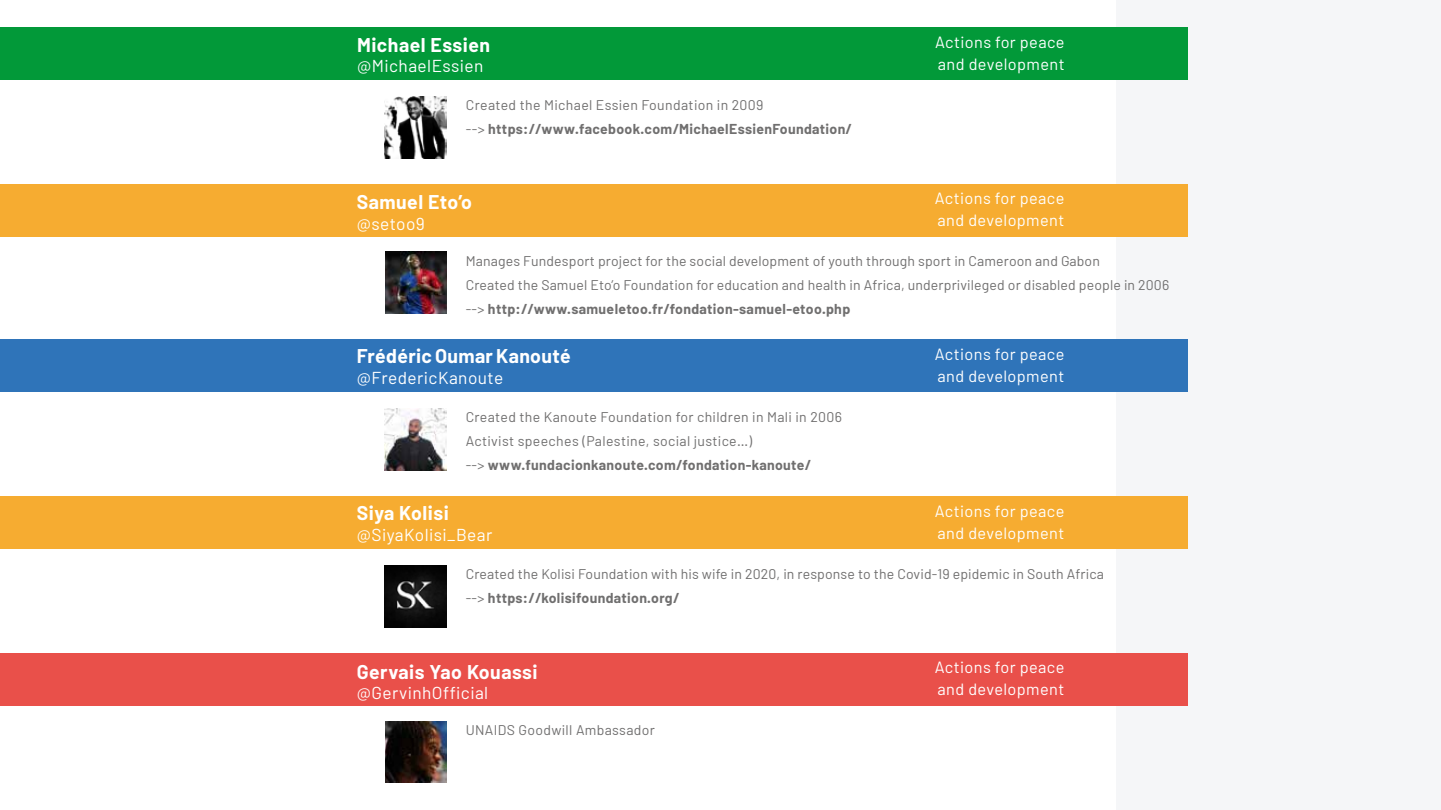
<style>
.page{position:relative;width:1441px;height:810px;background:#fff}
.page>*{position:absolute;margin:0;border:0;box-sizing:border-box;transform-origin:0 0}
.t1{font:700 19.5px "Barlow";letter-spacing:.025em;color:#fff}
.t2{font:17.25px "Barlow";letter-spacing:.025em;color:#fff}
.t3{font:16.2px/21.8px "Barlow";letter-spacing:.025em;color:#fff}
.t4{font:14.1px/23.9px "Barlow";letter-spacing:.01em;color:#706f6f}
.t5{font:700 14.1px/23.9px "Barlow";letter-spacing:.025em;color:#706f6f}
.s1{font-weight:400}
.s2{font-weight:700}
</style>
<div class="page">
<div style="left:1116px;top:0;width:324px;height:810px;background:#f5f6f8"></div>
<div style="left:0;top:185px;width:1186px;height:52px;background:#f6ac31"></div>
<div style="left:0;top:339px;width:1186px;height:53px;background:#2f74b9"></div>
<div style="left:0;top:497px;width:1186px;height:52px;background:#f6ac31"></div>
<div style="left:0;top:653px;width:1186px;height:52px;background:#e9504a"></div>
<div style="left:0;top:27px;width:1186px;height:52px;background:#029939"></div>
<img style="left:384px;top:96px;width:63px;height:63px">
<img style="left:385px;top:252px;width:62px;height:62px">
<img style="left:384px;top:408px;width:62px;height:62px">
<img style="left:384px;top:565px;width:62px;height:62px">
<img style="left:385px;top:721px;width:62px;height:62px">
<h1 class="t1" style="left:357px;top:33px;width:134px">Michael Essien</h1>
<p class="t2" style="left:357px;top:55px;width:128px">@MichaelEssien</p>
<p class="t5" style="left:466px;top:93px;width:387px"><span class="s1">Created the Michael Essien Foundation in 2009<br>--&gt;</span> https://www.facebook.com/MichaelEssienFoundation/</p>
<p class="t3" style="left:935px;top:31px;width:131px">Actions for peace and development</p>
<p class="t3" style="left:934px;top:187px;width:131px">Actions for peace and development</p>
<p class="t4" style="left:465px;top:249px;width:705px">Manages Fundesport project for the social development of youth through sport in Cameroon and Gabon<br>Created the Samuel Eto’o Foundation for education and health in Africa, underprivileged or disabled people in 2006 --&gt; <span class="s2">http://www.samueletoo.fr/fondation-samuel-etoo.php</span></p>
<h1 class="t1" style="left:357px;top:190px;width:116px">Samuel Eto’o</h1>
<p class="t2" style="left:357px;top:213px;width:70px">@setoo9</p>
<h1 class="t1" style="left:357px;top:344px;width:215px">Frédéric Oumar Kanouté</h1>
<p class="t2" style="left:357px;top:367px;width:148px">@FredericKanoute</p>
<p class="t4" style="left:465px;top:405px;width:378px">Created the Kanoute Foundation for children in Mali in 2006<br>Activist speeches (Palestine, social justice…)<br>--&gt; <span class="s2">www.fundacionkanoute.com/fondation-kanoute/</span></p>
<h1 class="t1" style="left:357px;top:501px;width:93px">Siya Kolisi</h1>
<p class="t2" style="left:357px;top:524px;width:137px">@SiyaKolisi_Bear</p>
<p class="t3" style="left:934px;top:343px;width:131px">Actions for peace and development</p>
<p class="t3" style="left:934px;top:500px;width:131px">Actions for peace and development</p>
<p class="t4" style="left:465px;top:562px;width:639px">Created the Kolisi Foundation with his wife in 2020, in response to the Covid-19 epidemic in South Africa --&gt; <span class="s2">https://kolisifoundation.org/</span></p>
<h1 class="t1" style="left:357px;top:659px;width:182px">Gervais Yao Kouassi</h1>
<p class="t2" style="left:357px;top:682px;width:133px">@GervinhOfficial</p>
<p class="t4" style="left:465px;top:718px;width:191px">UNAIDS Goodwill Ambassador</p>
<p class="t3" style="left:934px;top:656px;width:131px">Actions for peace and development</p>
</div>
